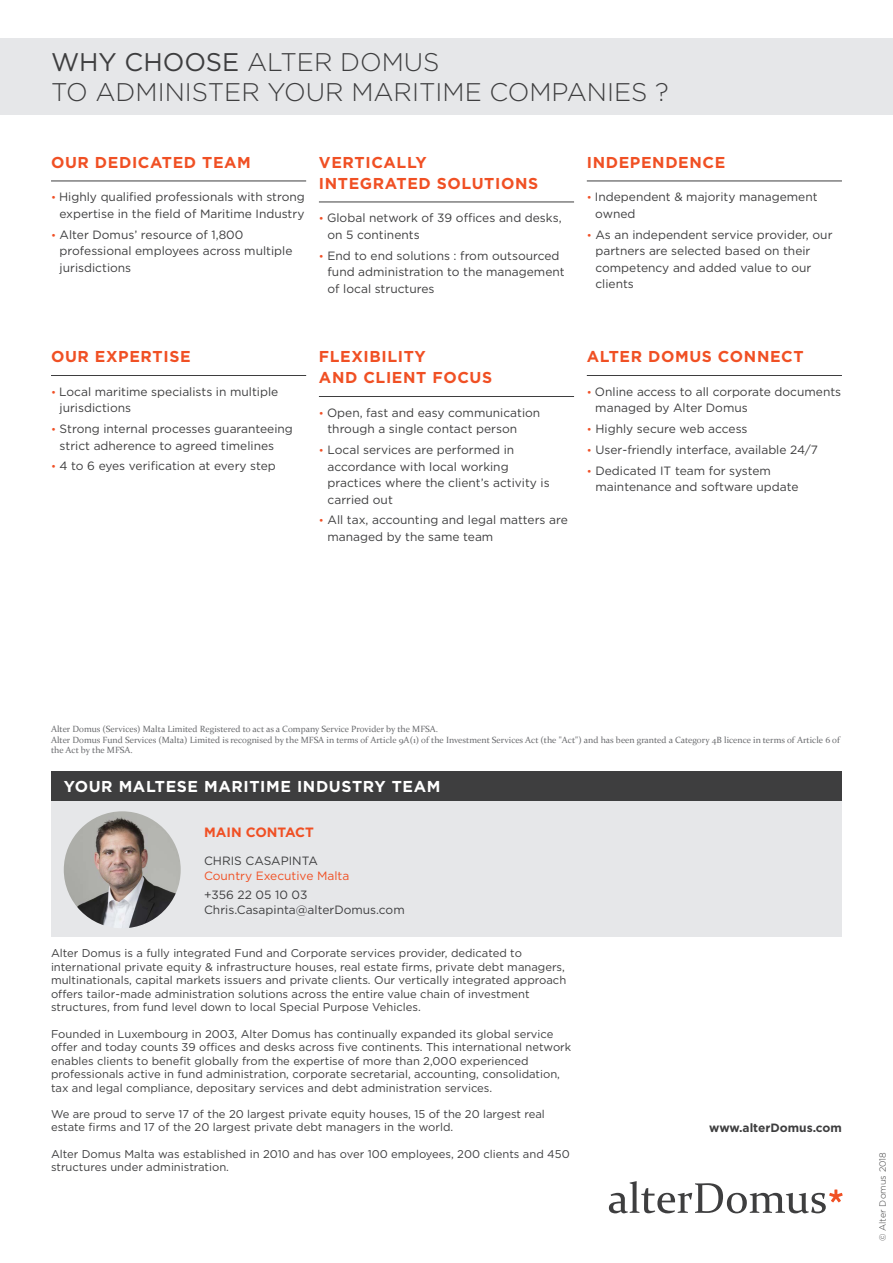
<style>
.page{position:relative;width:893px;height:1263px;background:#fff}
.page>*{position:absolute;margin:0;border:0;box-sizing:border-box;transform-origin:0 0}
.FS_BP_Headline{font:300 25.5px/30px "Gotham";color:#3e3e3f}
.FS_BP_Body_Text_Head{font:700 15.75px/21px "Gotham";letter-spacing:.04em;color:#f05024}
.t1{font:700 15.75px "Gotham";letter-spacing:.04em;color:#fff}
.t2{font:700 13.5px "Gotham";color:#f05024}
.FS_BP_Body_Text_Bull{font:12px/16.5px "Gotham";color:#3e3e3f}
.t3{font:12px "Gotham";color:#f05024}
.t4{font:700 12px "Gotham";color:#3e3e3f}
.t5{font:11.25px/13.5px "Gotham";color:#3e3e3f}
.t6{font:9px/10.5px "Constantia";color:#6c6d70}
.t7{font:300 9px "Gotham";color:#3e3e3f}
.s1{font-weight:400}
.s2{font-size:10.5px;color:#f05026}
</style>
<div class="page">
<svg style="left:609px;top:1181px;width:234px;height:32px"></svg>
<div style="left:0;top:38px;width:893px;height:77px;background:#e6e7e9"></div>
<hr style="left:51px;top:181px;width:255px;height:1px;background:#3e3e3f">
<hr style="left:51px;top:375px;width:255px;height:1px;background:#3e3e3f">
<hr style="left:587px;top:181px;width:255px;height:1px;background:#3e3e3f">
<hr style="left:587px;top:375px;width:255px;height:1px;background:#3e3e3f">
<hr style="left:319px;top:202px;width:255px;height:1px;background:#3e3e3f">
<hr style="left:319px;top:396px;width:255px;height:1px;background:#3e3e3f">
<div style="left:51px;top:800px;width:791px;height:136px;background:#e6e7e9"></div>
<img style="left:64px;top:811px;width:117px;height:117px;border-radius:58px">
<div style="left:51px;top:771px;width:791px;height:29px;background:#3e3e3f"></div>
<p class="FS_BP_Headline" style="left:51px;top:47px;width:619px"><span class="s1">WHY CHOOSE</span> ALTER DOMUS<br>TO ADMINISTER YOUR MARITIME COMPANIES ?</p>
<p class="FS_BP_Body_Text_Head" style="left:51px;top:152px;width:201px">OUR DEDICATED TEAM</p>
<p class="FS_BP_Body_Text_Bull" style="left:51px;top:189px;width:255px;text-align:right"><span class="s2">•</span> Highly qualified professionals with strong expertise in the field of Maritime Industry</p>
<p class="FS_BP_Body_Text_Bull" style="left:60px;top:226px;width:234px;text-indent:-9px"><span class="s2">•</span> Alter Domus’ resource of 1,800 professional employees across multiple jurisdictions</p>
<p class="FS_BP_Body_Text_Head" style="left:319px;top:152px;width:221px">VERTICALLY<br>INTEGRATED SOLUTIONS</p>
<p class="FS_BP_Body_Text_Bull" style="left:327px;top:210px;width:236px;text-indent:-9px"><span class="s2">•</span> Global network of 39 offices and desks, on 5 continents</p>
<p class="FS_BP_Body_Text_Bull" style="left:328px;top:247px;width:239px;text-indent:-9px"><span class="s2">•</span> End to end solutions : from outsourced fund administration to the management of local structures</p>
<p class="FS_BP_Body_Text_Head" style="left:587px;top:152px;width:140px">INDEPENDENCE</p>
<p class="FS_BP_Body_Text_Bull" style="left:595px;top:189px;width:224px;text-indent:-9px"><span class="s2">•</span> Independent &amp; majority management owned</p>
<p class="FS_BP_Body_Text_Bull" style="left:595px;top:226px;width:239px;text-indent:-9px"><span class="s2">•</span> As an independent service provider, our partners are selected based on their competency and added value to our clients</p>
<p class="FS_BP_Body_Text_Head" style="left:51px;top:346px;width:141px">OUR EXPERTISE</p>
<p class="FS_BP_Body_Text_Bull" style="left:60px;top:383px;width:220px;text-indent:-9px"><span class="s2">•</span> Local maritime specialists in multiple jurisdictions</p>
<p class="FS_BP_Body_Text_Bull" style="left:60px;top:421px;width:235px;text-indent:-9px"><span class="s2">•</span> Strong internal processes guaranteeing strict adherence to agreed timelines</p>
<p class="FS_BP_Body_Text_Bull" style="left:51px;top:458px;width:226px"><span class="s2">•</span> 4 to 6 eyes verification at every step</p>
<p class="FS_BP_Body_Text_Head" style="left:319px;top:346px;width:175px">FLEXIBILITY<br>AND CLIENT FOCUS</p>
<p class="FS_BP_Body_Text_Bull" style="left:327px;top:404px;width:214px;text-indent:-9px"><span class="s2">•</span> Open, fast and easy communication through a single contact person</p>
<p class="FS_BP_Body_Text_Bull" style="left:328px;top:442px;width:224px;text-indent:-9px"><span class="s2">•</span> Local services are performed in accordance with local working practices where the client’s activity is carried out</p>
<p class="FS_BP_Body_Text_Bull" style="left:328px;top:512px;width:242px;text-indent:-9px"><span class="s2">•</span> All tax, accounting and legal matters are managed by the same team</p>
<p class="FS_BP_Body_Text_Head" style="left:587px;top:346px;width:218px">ALTER DOMUS CONNECT</p>
<p class="FS_BP_Body_Text_Bull" style="left:595px;top:383px;width:247px;text-indent:-9px"><span class="s2">•</span> Online access to all corporate documents managed by Alter Domus</p>
<p class="FS_BP_Body_Text_Bull" style="left:587px;top:421px;width:162px"><span class="s2">•</span> Highly secure web access</p>
<p class="FS_BP_Body_Text_Bull" style="left:587px;top:441px;width:233px"><span class="s2">•</span> User-friendly interface, available 24/7</p>
<p class="FS_BP_Body_Text_Bull" style="left:595px;top:462px;width:205px;text-indent:-9px"><span class="s2">•</span> Dedicated IT team for system maintenance and software update</p>
<p class="t6" style="left:51px;top:724px;width:389px">Alter Domus (Services) Malta Limited Registered to act as a Company Service Provider by the MFSA.</p>
<p class="t6" style="left:51px;top:734px;width:790px">Alter Domus Fund Services (Malta) Limited is recognised by the MFSA in terms of Article 9A(1) of the Investment Services Act (the "Act") and has been granted a Category 4B licence in terms of Article 6 of the Act by the MFSA.</p>
<p class="t1" style="left:64px;top:777px;width:378px">YOUR MALTESE MARITIME INDUSTRY TEAM</p>
<p class="t2" style="left:204px;top:824px;width:111px">MAIN CONTACT</p>
<p class="FS_BP_Body_Text_Bull" style="left:204px;top:852px;width:115px">CHRIS CASAPINTA</p>
<p class="t3" style="left:204px;top:868px;width:147px">Country Executive Malta</p>
<p class="FS_BP_Body_Text_Bull" style="left:204px;top:886px;width:105px">+356 22 05 10 03</p>
<p class="FS_BP_Body_Text_Bull" style="left:204px;top:901px;width:202px">Chris.Casapinta@alterDomus.com</p>
<p class="t5" style="left:51px;top:946px;width:517px">Alter Domus is a fully integrated Fund and Corporate services provider, dedicated to international private equity &amp; infrastructure houses, real estate firms, private debt managers, multinationals, capital markets issuers and private clients. Our vertically integrated approach offers tailor-made administration solutions across the entire value chain of investment structures, from fund level down to local Special Purpose Vehicles.</p>
<p class="t5" style="left:51px;top:1027px;width:522px">Founded in Luxembourg in 2003, Alter Domus has continually expanded its global service offer and today counts 39 offices and desks across five continents. This international network enables clients to benefit globally from the expertise of more than 2,000 experienced professionals active in fund administration, corporate secretarial, accounting, consolidation, tax and legal compliance, depositary services and debt administration services.</p>
<p class="t5" style="left:51px;top:1107px;width:495px">We are proud to serve 17 of the 20 largest private equity houses, 15 of the 20 largest real estate firms and 17 of the 20 largest private debt managers in the world.</p>
<p class="t5" style="left:51px;top:1147px;width:520px">Alter Domus Malta was established in 2010 and has over 100 employees, 200 clients and 450 structures under administration.</p>
<p class="t4" style="left:709px;top:1121px;width:134px">www.alterDomus.com</p>
<p class="t7" style="left:877px;top:1241px;width:90px;rotate:-90deg">© Alter Domus 2018</p>
</div>
